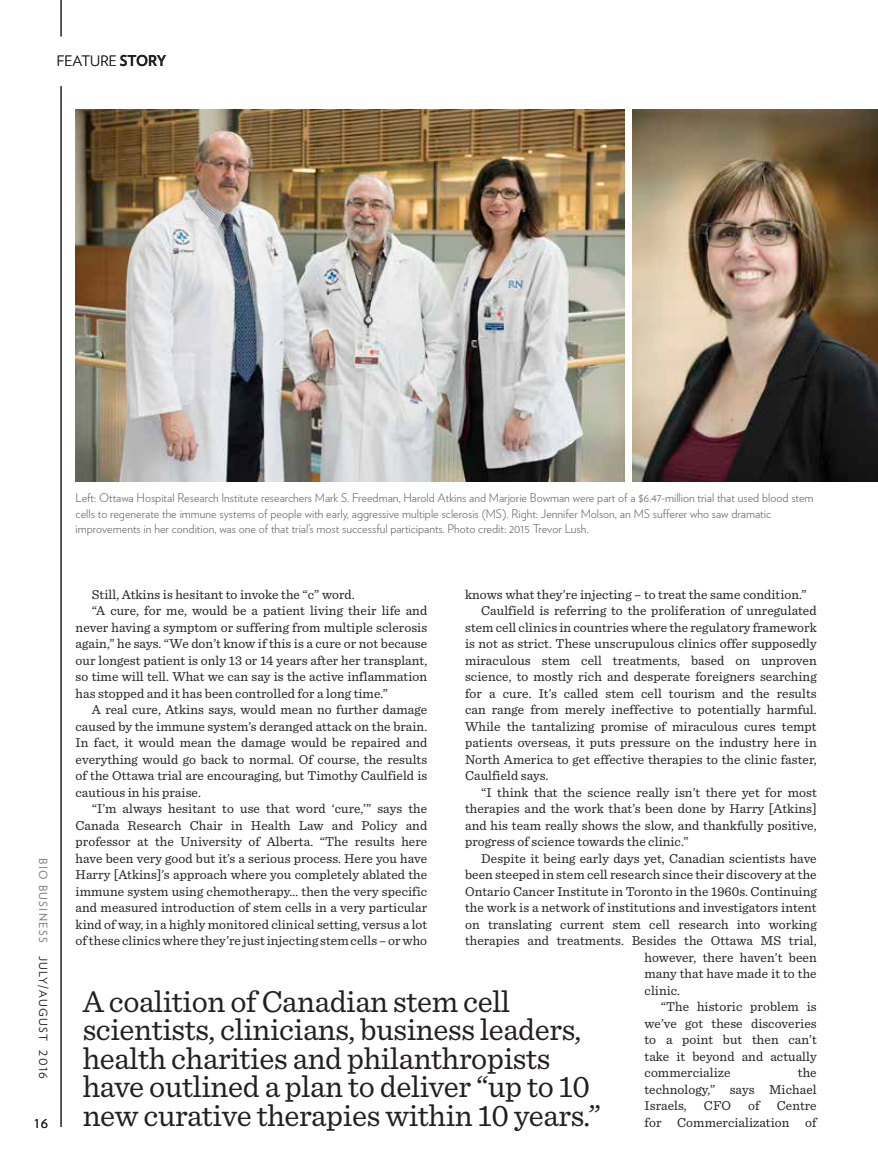
<style>
.page{position:relative;width:878px;height:1175px;background:#fff}
.page>*{position:absolute;margin:0;border:0;box-sizing:border-box;transform-origin:0 0}
.t1{font:31.5px/28.5px "Sentinel";letter-spacing:-.01em;color:#231f20}
.t2{font:300 14.25px "Verlag";color:#231f20}
.t3{font:13.5px/16.5px "Sentinel";letter-spacing:.005em;color:#231f20;text-align:justify}
.t4{font:300 12px/15.3px "Verlag";color:#636466}
.t5{font:12px "Verlag";color:#231f20}
.t6{font:11.25px "Verlag";letter-spacing:.12em;color:#231f20}
.s1{font-weight:700;font-size:15px}
.s2{color:#77797b}
</style>
<div class="page">
<img style="left:76px;top:110px;width:548px;height:371px">
<img style="left:632px;top:110px;width:246px;height:371px">
<hr style="left:61px;top:0;width:1px;height:36px;background:#231f20">
<hr style="left:61px;top:86px;width:1px;height:1040px;background:#231f20">
<p class="t2" style="left:57px;top:51px;width:111px">feature <span class="s1">STORY</span></p>
<p class="t6" style="left:52px;top:858px;width:222px;rotate:90deg"><span class="s2">bio business</span> JULY/AUGUST 2016</p>
<p class="t5" style="left:35px;top:1114px;width:15px">16</p>
<p class="t4" style="left:76px;top:489px;width:739px">Left: Ottawa H ospital Research I nstitute researchers Mark S. Freedman, H arold Atkins and Marjorie Bowman were part of a $6.47-million trial that used blood stem cells to regenerate the immune systems of people with early, aggressive multiple sclerosis (MS). Right: Jennifer Molson, an MS sufferer who saw dramatic improvements in her condition, was one of that trial’s most successful participants. Photo credit: 2015 Trevor Lush.</p>
<p class="t3" style="left:92px;top:585px;width:264px">Still, Atkins is hesitant to invoke the “c” word.</p>
<p class="t3" style="left:92px;top:601px;width:337px">“A cure, for me, would be a patient living their life and</p>
<p class="t3" style="left:76px;top:618px;width:353px">never having a symptom or suffering from multiple sclerosis</p>
<p class="t3" style="left:76px;top:634px;width:353px">again,” he says. “We don’t know if this is a cure or not because</p>
<p class="t3" style="left:76px;top:651px;width:353px">our longest patient is only 13 or 14 years after her transplant,</p>
<p class="t3" style="left:76px;top:667px;width:353px">so time will tell. What we can say is the active inflammation</p>
<p class="t3" style="left:76px;top:684px;width:314px">has stopped and it has been controlled for a long time.”</p>
<p class="t3" style="left:92px;top:700px;width:337px">A real cure, Atkins says, would mean no further damage</p>
<p class="t3" style="left:76px;top:717px;width:353px">caused by the immune system’s deranged attack on the brain.</p>
<p class="t3" style="left:76px;top:733px;width:353px">In fact, it would mean the damage would be repaired and</p>
<p class="t3" style="left:76px;top:750px;width:353px">everything would go back to normal. Of course, the results</p>
<p class="t3" style="left:76px;top:766px;width:353px">of the Ottawa trial are encouraging, but Timothy Caulfield is</p>
<p class="t3" style="left:76px;top:783px;width:127px">cautious in his praise.</p>
<p class="t3" style="left:92px;top:799px;width:337px">“I’m always hesitant to use that word ‘cure,’” says the</p>
<p class="t3" style="left:76px;top:816px;width:353px">Canada Research Chair in Health Law and Policy and</p>
<p class="t3" style="left:76px;top:832px;width:353px">professor at the University of Alberta. “The results here</p>
<p class="t3" style="left:76px;top:849px;width:353px">have been very good but it’s a serious process. Here you have</p>
<p class="t3" style="left:76px;top:865px;width:353px">Harry [Atkins]’s approach where you completely ablated the</p>
<p class="t3" style="left:76px;top:882px;width:353px">immune system using chemotherapy... then the very specific</p>
<p class="t3" style="left:76px;top:898px;width:353px">and measured introduction of stem cells in a very particular</p>
<p class="t3" style="left:76px;top:915px;width:353px">kind of way, in a highly monitored clinical setting, versus a lot</p>
<p class="t3" style="left:76px;top:931px;width:353px">of these clinics where they’re just injecting stem cells – or who</p>
<p class="t3" style="left:465px;top:585px;width:343px">knows what they’re injecting – to treat the same condition.”</p>
<p class="t3" style="left:481px;top:601px;width:337px">Caulfield is referring to the proliferation of unregulated</p>
<p class="t3" style="left:465px;top:618px;width:353px">stem cell clinics in countries where the regulatory framework</p>
<p class="t3" style="left:465px;top:634px;width:353px">is not as strict. These unscrupulous clinics offer supposedly</p>
<p class="t3" style="left:465px;top:651px;width:353px">miraculous stem cell treatments, based on unproven</p>
<p class="t3" style="left:465px;top:667px;width:353px">science, to mostly rich and desperate foreigners searching</p>
<p class="t3" style="left:465px;top:684px;width:353px">for a cure. It’s called stem cell tourism and the results</p>
<p class="t3" style="left:465px;top:700px;width:353px">can range from merely ineffective to potentially harmful.</p>
<p class="t3" style="left:465px;top:717px;width:353px">While the tantalizing promise of miraculous cures tempt</p>
<p class="t3" style="left:465px;top:733px;width:353px">patients overseas, it puts pressure on the industry here in</p>
<p class="t3" style="left:465px;top:750px;width:353px">North America to get effective therapies to the clinic faster,</p>
<p class="t3" style="left:465px;top:766px;width:85px">Caulfield says.</p>
<p class="t3" style="left:481px;top:783px;width:337px">“I think that the science really isn’t there yet for most</p>
<p class="t3" style="left:465px;top:799px;width:353px">therapies and the work that’s been done by Harry [Atkins]</p>
<p class="t3" style="left:465px;top:816px;width:353px">and his team really shows the slow, and thankfully positive,</p>
<p class="t3" style="left:465px;top:832px;width:225px">progress of science towards the clinic.”</p>
<p class="t3" style="left:481px;top:849px;width:337px">Despite it being early days yet, Canadian scientists have</p>
<p class="t3" style="left:465px;top:865px;width:353px">been steeped in stem cell research since their discovery at the</p>
<p class="t3" style="left:465px;top:882px;width:353px">Ontario Cancer Institute in Toronto in the 1960s. Continuing</p>
<p class="t3" style="left:465px;top:898px;width:353px">the work is a network of institutions and investigators intent</p>
<p class="t3" style="left:465px;top:915px;width:353px">on translating current stem cell research into working</p>
<p class="t3" style="left:465px;top:931px;width:353px">therapies and treatments. Besides the Ottawa MS trial,</p>
<p class="t3" style="left:644px;top:948px;width:174px">however, there haven’t been</p>
<p class="t3" style="left:644px;top:964px;width:174px">many that have made it to the</p>
<p class="t3" style="left:644px;top:981px;width:37px">clinic.</p>
<p class="t3" style="left:660px;top:997px;width:157px">“The historic problem is</p>
<p class="t3" style="left:644px;top:1014px;width:174px">we’ve got these discoveries</p>
<p class="t3" style="left:644px;top:1030px;width:174px">to a point but then can’t</p>
<p class="t3" style="left:644px;top:1047px;width:174px">take it beyond and actually</p>
<p class="t3" style="left:644px;top:1063px;width:87px">commercialize</p>
<h1 class="t1" style="left:83px;top:984px;width:520px">A coalition of Canadian stem cell scientists, clinicians, business leaders, health charities and philanthropists have outlined a plan to deliver “up to 10 new curative therapies within 10 years.”</h1>
<p class="t3" style="left:644px;top:1063px;width:174px;text-indent:153px">the technology,” says Michael Israels,</p>
<p class="t3" style="left:703px;top:1096px;width:29px">CFO</p>
<p class="t3" style="left:748px;top:1096px;width:13px">of</p>
<p class="t3" style="left:644px;top:1096px;width:174px;text-align:right">Centre<br>for Commercialization of</p>
</div>
